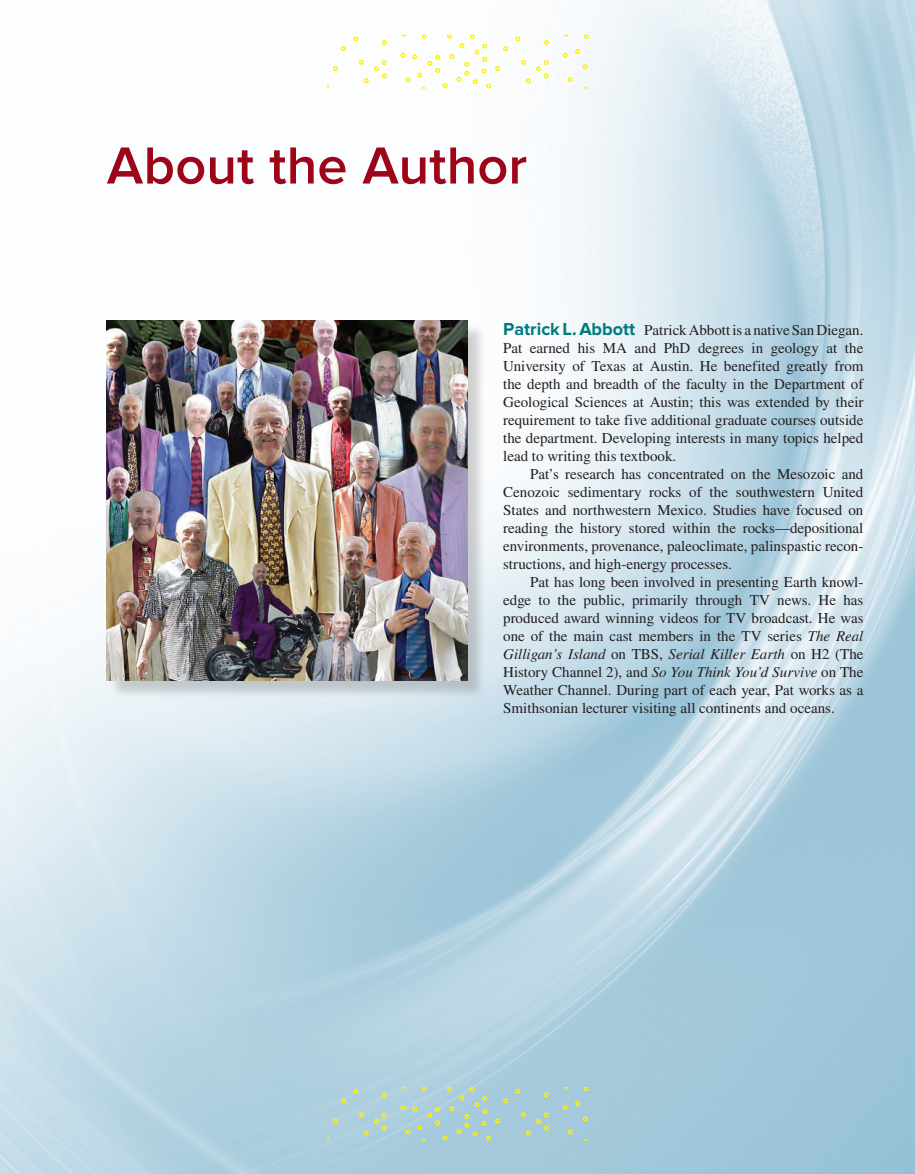
<style>
.page{position:relative;width:915px;height:1174px;background:#fff}
.page>*{position:absolute;margin:0;border:0;box-sizing:border-box;transform-origin:0 0}
.t1{font:600 54px "Proxima Nova";color:#9d061a}
.faa_tx{font:15px "STIX Math Jax Main";color:#231f20}
.faa_tx-2{font:italic 15px "STIX Math Jax Main";color:#231f20}
.s1{font-family:"Proxima Nova";font-weight:700;font-size:18px;color:#007a7c}
.s2{font-style:italic}
.s3{font-style:normal}
</style>
<div class="page">
<img style="left:0;top:0;width:914px;height:1174px">
<div style="left:109px;top:323px;width:376px;height:376px;background:#231f20;opacity:.2"></div>
<img style="left:107px;top:321px;width:360px;height:360px">
<svg style="left:364px;top:78px;width:4px;height:5px"></svg>
<svg style="left:374px;top:60px;width:12px;height:18px"></svg>
<svg style="left:359px;top:60px;width:4px;height:5px"></svg>
<svg style="left:382px;top:40px;width:4px;height:5px"></svg>
<svg style="left:333px;top:66px;width:5px;height:5px"></svg>
<svg style="left:341px;top:46px;width:5px;height:5px"></svg>
<svg style="left:353px;top:36px;width:5px;height:5px"></svg>
<svg style="left:526px;top:78px;width:4px;height:5px"></svg>
<svg style="left:536px;top:60px;width:12px;height:18px"></svg>
<svg style="left:521px;top:60px;width:4px;height:5px"></svg>
<svg style="left:544px;top:40px;width:4px;height:5px"></svg>
<svg style="left:515px;top:36px;width:5px;height:5px"></svg>
<svg style="left:562px;top:53px;width:5px;height:5px"></svg>
<svg style="left:583px;top:35px;width:5px;height:4px"></svg>
<svg style="left:567px;top:77px;width:5px;height:5px"></svg>
<svg style="left:575px;top:49px;width:5px;height:5px"></svg>
<svg style="left:582px;top:64px;width:5px;height:5px"></svg>
<svg style="left:400px;top:35px;width:108px;height:54px"></svg>
<svg style="left:364px;top:1130px;width:4px;height:5px"></svg>
<svg style="left:374px;top:1112px;width:12px;height:18px"></svg>
<svg style="left:359px;top:1112px;width:4px;height:5px"></svg>
<svg style="left:382px;top:1092px;width:4px;height:5px"></svg>
<svg style="left:333px;top:1118px;width:5px;height:5px"></svg>
<svg style="left:341px;top:1098px;width:5px;height:5px"></svg>
<svg style="left:353px;top:1088px;width:5px;height:5px"></svg>
<svg style="left:526px;top:1130px;width:4px;height:5px"></svg>
<svg style="left:536px;top:1112px;width:12px;height:18px"></svg>
<svg style="left:521px;top:1112px;width:4px;height:5px"></svg>
<svg style="left:544px;top:1092px;width:4px;height:5px"></svg>
<svg style="left:515px;top:1088px;width:5px;height:5px"></svg>
<svg style="left:562px;top:1105px;width:5px;height:5px"></svg>
<svg style="left:583px;top:1086px;width:5px;height:5px"></svg>
<svg style="left:567px;top:1129px;width:5px;height:5px"></svg>
<svg style="left:575px;top:1101px;width:5px;height:5px"></svg>
<svg style="left:582px;top:1116px;width:5px;height:5px"></svg>
<svg style="left:400px;top:1086px;width:108px;height:54px;background:#aecece"></svg>
<h1 class="t1" style="left:107px;top:134px;width:421px">About the Author</h1>
<p class="faa_tx" style="left:503px;top:320px;width:361px"><span class="s1">Patrick L. Abbott</span> Patrick Abbott is a native San Diegan.</p>
<p class="faa_tx" style="left:503px;top:338px;width:361px">Pat earned his MA and PhD degrees in geology at the</p>
<p class="faa_tx" style="left:503px;top:356px;width:362px">University of Texas at Austin. He benefited greatly from</p>
<p class="faa_tx" style="left:503px;top:374px;width:361px">the depth and breadth of the faculty in the Department of</p>
<p class="faa_tx" style="left:503px;top:392px;width:362px">Geological Sciences at Austin; this was extended by their</p>
<p class="faa_tx" style="left:503px;top:410px;width:361px">requirement to take five additional graduate courses outside</p>
<p class="faa_tx" style="left:503px;top:428px;width:361px">the department. Developing interests in many topics helped</p>
<p class="faa_tx" style="left:503px;top:446px;width:174px">lead to writing this textbook.</p>
<p class="faa_tx" style="left:530px;top:464px;width:334px">Pat’s research has concentrated on the Mesozoic and</p>
<p class="faa_tx" style="left:503px;top:482px;width:361px">Cenozoic sedimentary rocks of the southwestern United</p>
<p class="faa_tx" style="left:503px;top:500px;width:361px">States and northwestern Mexico. Studies have focused on</p>
<p class="faa_tx" style="left:503px;top:518px;width:361px">reading the history stored within the rocks—depositional</p>
<p class="faa_tx" style="left:503px;top:536px;width:362px">environments, provenance, paleoclimate, palinspastic recon-</p>
<p class="faa_tx" style="left:503px;top:554px;width:230px">structions, and high-energy processes.</p>
<p class="faa_tx" style="left:530px;top:572px;width:334px">Pat has long been involved in presenting Earth knowl-</p>
<p class="faa_tx" style="left:503px;top:590px;width:361px">edge to the public, primarily through TV news. He has</p>
<p class="faa_tx" style="left:503px;top:608px;width:362px">produced award winning videos for TV broadcast. He was</p>
<p class="faa_tx" style="left:503px;top:626px;width:362px">one of the main cast members in the TV series <span class="s2">The Real</span></p>
<p class="faa_tx-2" style="left:503px;top:646px;width:362px">Gilligan’s Island <span class="s3">on TBS,</span> Serial Killer Earth <span class="s3">on H2 (The</span></p>
<p class="faa_tx" style="left:503px;top:662px;width:361px">History Channel 2), and <span class="s2">So You Think You’d Survive</span> on The</p>
<p class="faa_tx" style="left:503px;top:680px;width:362px">Weather Channel. During part of each year, Pat works as a</p>
<p class="faa_tx" style="left:503px;top:698px;width:333px">Smithsonian lecturer visiting all continents and oceans.</p>
</div>
